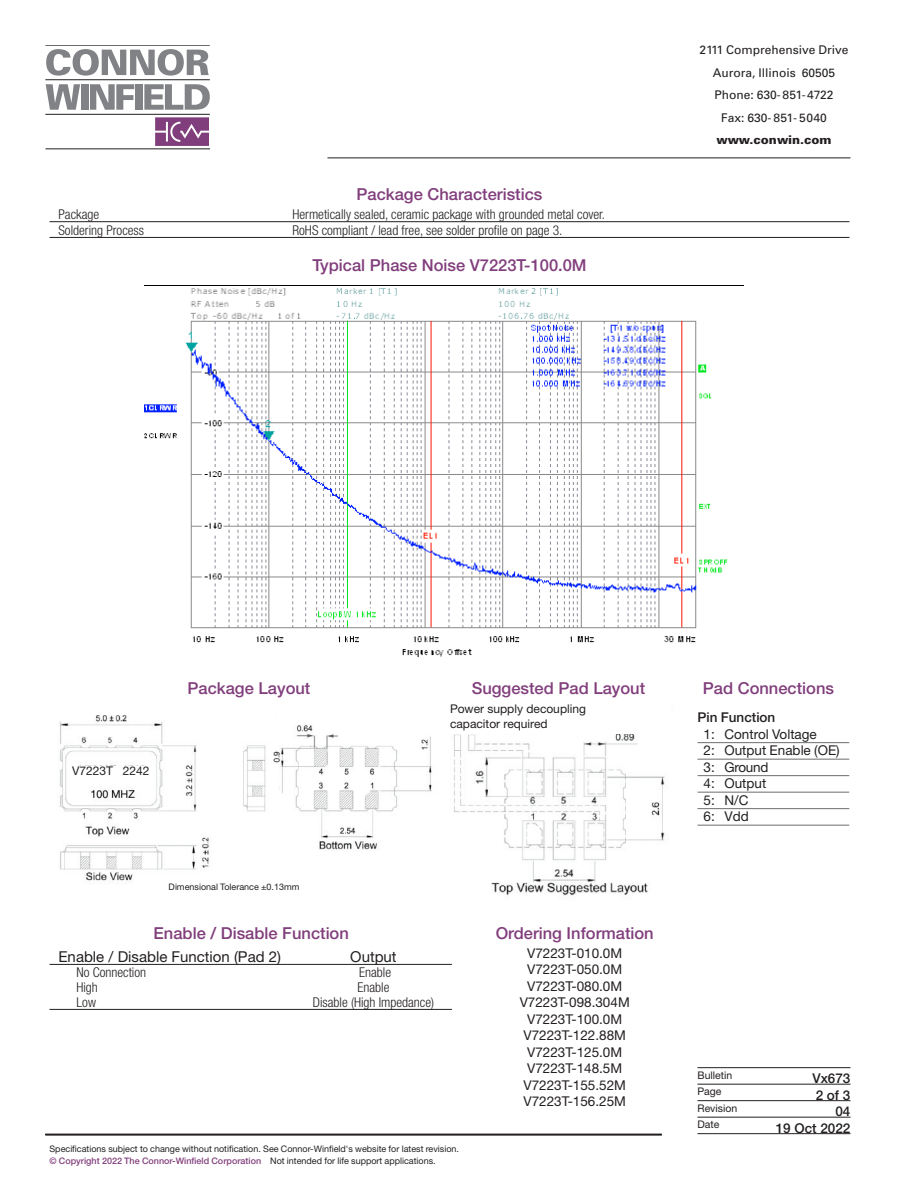
<style>
.page{position:relative;width:918px;height:1188px;background:#fff}
.page>*{position:absolute;margin:0;border:0;box-sizing:border-box;transform-origin:0 0}
.Subhead_2_Centered{font:500 16.5px "Helvetica Neue";color:#813e7c}
.Chart_head{font:15px "Helvetica Neue";color:#231f20}
.Chart{font:300 condensed 13.5px "Helvetica Neue";color:#231f20}
.Body_text_11_15{font:13.5px "Helvetica Neue";color:#231f20}
.Pin_Con__s{font:13.5px "Helvetica Neue";color:#231f20}
.ID_2{font:500 13.5px "Helvetica Neue";color:#231f20}
.Pin_Con_1st_line{font:500 13.5px "Helvetica Neue";color:#231f20}
.t1{font:12px "Univers";color:#231f20}
.Body_text_small{font:12px/15px "Helvetica Neue";color:#231f20}
.t2{font:900 12px "Univers";color:#231f20}
.Body_text_11_15-2{font:12px "Helvetica Neue";color:#231f20}
.ID_1{font:10.5px "Helvetica Neue";color:#231f20}
.Fine_print{font:9px/12px "Helvetica Neue";color:#231f20}
.s1{font-weight:500;color:#813e7c}
</style>
<div class="page">
<hr style="left:45px;top:1134px;width:617px;height:1px;background:#231f20">
<svg style="left:46px;top:49px;width:163px;height:27px"></svg>
<svg style="left:46px;top:84px;width:34px;height:26px"></svg>
<div style="left:81px;top:84px;width:7px;height:26px;background:#808285"></div>
<svg style="left:90px;top:84px;width:44px;height:26px"></svg>
<div style="left:136px;top:84px;width:7px;height:26px;background:#808285"></div>
<svg style="left:144px;top:84px;width:66px;height:26px"></svg>
<hr style="left:45px;top:45px;width:165px;height:1px;background:#231f20">
<hr style="left:45px;top:79px;width:165px;height:1px;background:#231f20">
<hr style="left:45px;top:114px;width:165px;height:1px;background:#231f20">
<svg style="left:155px;top:117px;width:54px;height:29px"></svg>
<hr style="left:46px;top:149px;width:164px;height:1px;background:#231f20">
<hr style="left:327px;top:158px;width:524px;height:1px;background:#231f20">
<hr style="left:45px;top:1135px;width:617px;height:1px;background:#231f20">
<hr style="left:698px;top:1067px;width:152px;height:1px;background:#231f20">
<hr style="left:698px;top:1084px;width:152px;height:1px;background:#231f20">
<hr style="left:698px;top:1100px;width:152px;height:1px;background:#231f20">
<hr style="left:698px;top:1117px;width:152px;height:1px;background:#231f20">
<hr style="left:698px;top:1133px;width:152px;height:1px;background:#231f20">
<hr style="left:50px;top:964px;width:402px;height:1px;background:#231f20">
<hr style="left:50px;top:1009px;width:402px;height:1px;background:#231f20">
<hr style="left:50px;top:221px;width:800px;height:1px;background:#231f20">
<hr style="left:50px;top:237px;width:800px;height:1px;background:#231f20">
<img style="left:144px;top:285px;width:600px;height:372px">
<hr style="left:698px;top:742px;width:151px;height:1px;background:#6c6d70">
<hr style="left:698px;top:759px;width:151px;height:1px;background:#6c6d70">
<hr style="left:698px;top:775px;width:151px;height:1px;background:#6c6d70">
<hr style="left:698px;top:792px;width:151px;height:1px;background:#6c6d70">
<hr style="left:698px;top:808px;width:151px;height:1px;background:#6c6d70">
<hr style="left:698px;top:825px;width:151px;height:1px;background:#6c6d70">
<img style="left:454px;top:734px;width:211px;height:162px">
<img style="left:273px;top:725px;width:159px;height:125px">
<img style="left:60px;top:715px;width:206px;height:166px">
<div style="left:70px;top:766px;width:81px;height:16px;background:#fff"></div>
<p class="Subhead_2_Centered" style="left:357px;top:185px;width:187px">Package Characteristics</p>
<p class="Chart" style="left:58px;top:206px;width:42px">Package</p>
<p class="Chart" style="left:292px;top:206px;width:314px">Hermetically sealed, ceramic package with grounded metal cover.</p>
<p class="Chart" style="left:58px;top:222px;width:87px">Soldering Process</p>
<p class="Chart" style="left:292px;top:222px;width:272px">RoHS compliant / lead free, see solder profile on page 3.</p>
<p class="Subhead_2_Centered" style="left:312px;top:255px;width:276px">Typical Phase Noise V7223T-100.0M</p>
<p class="t1" style="left:699px;top:43px;width:151px">2111 Comprehensive Drive</p>
<p class="t1" style="left:713px;top:65px;width:124px">Aurora, Illinois 60505</p>
<p class="t1" style="left:715px;top:88px;width:120px">Phone: 630-851-4722</p>
<p class="t1" style="left:721px;top:110px;width:107px">Fax: 630- 851- 5040</p>
<p class="t2" style="left:716px;top:132px;width:117px">www.conwin.com</p>
<p class="Body_text_11_15-2" style="left:72px;top:764px;width:79px">V7223T 2242</p>
<p class="Subhead_2_Centered" style="left:188px;top:678px;width:124px">Package Layout</p>
<p class="Subhead_2_Centered" style="left:472px;top:678px;width:175px">Suggested Pad Layout</p>
<p class="Body_text_small" style="left:450px;top:701px;width:138px">Power supply decoupling capacitor required</p>
<p class="Fine_print" style="left:169px;top:880px;width:132px">Dimensional Tolerance ±0.13mm</p>
<p class="Subhead_2_Centered" style="left:154px;top:923px;width:197px">Enable / Disable Function</p>
<p class="Chart_head" style="left:58px;top:947px;width:224px">Enable / Disable Function (Pad 2)</p>
<p class="Chart_head" style="left:350px;top:947px;width:48px">Output</p>
<p class="Chart" style="left:76px;top:964px;width:71px">No Connection</p>
<p class="Chart" style="left:359px;top:964px;width:34px">Enable</p>
<p class="Chart" style="left:76px;top:979px;width:23px">High</p>
<p class="Chart" style="left:357px;top:979px;width:34px">Enable</p>
<p class="Chart" style="left:76px;top:994px;width:21px">Low</p>
<p class="Chart" style="left:313px;top:994px;width:123px">Disable (High Impedance)</p>
<p class="Subhead_2_Centered" style="left:496px;top:923px;width:160px">Ordering Information</p>
<p class="Body_text_11_15" style="left:527px;top:945px;width:97px">V7223T-010.0M</p>
<p class="Body_text_11_15" style="left:527px;top:961px;width:97px">V7223T-050.0M</p>
<p class="Body_text_11_15" style="left:527px;top:978px;width:97px">V7223T-080.0M</p>
<p class="Body_text_11_15" style="left:520px;top:994px;width:112px">V7223T-098.304M</p>
<p class="Body_text_11_15" style="left:527px;top:1011px;width:97px">V7223T-100.0M</p>
<p class="Body_text_11_15" style="left:523px;top:1027px;width:104px">V7223T-122.88M</p>
<p class="Body_text_11_15" style="left:527px;top:1044px;width:97px">V7223T-125.0M</p>
<p class="Body_text_11_15" style="left:527px;top:1060px;width:97px">V7223T-148.5M</p>
<p class="Body_text_11_15" style="left:523px;top:1077px;width:104px">V7223T-155.52M</p>
<p class="Body_text_11_15" style="left:523px;top:1093px;width:104px">V7223T-156.25M</p>
<p class="Fine_print" style="left:50px;top:1143px;width:411px">Specifications subject to change without notification. See Connor-Winfield's website for latest revision. <span class="s1">© Copyright 2022 The Connor-Winfield Corporation</span> Not intended for life support applications.</p>
<p class="Subhead_2_Centered" style="left:703px;top:678px;width:133px">Pad Connections</p>
<p class="Pin_Con_1st_line" style="left:698px;top:709px;width:79px">Pin Function</p>
<p class="Pin_Con__s" style="left:703px;top:726px;width:115px">1: Control Voltage</p>
<p class="Pin_Con__s" style="left:703px;top:742px;width:138px">2: Output Enable (OE)</p>
<p class="Pin_Con__s" style="left:703px;top:759px;width:66px">3: Ground</p>
<p class="Pin_Con__s" style="left:703px;top:775px;width:64px">4: Output</p>
<p class="Pin_Con__s" style="left:703px;top:792px;width:46px">5: N/C</p>
<p class="Pin_Con__s" style="left:703px;top:808px;width:47px">6: Vdd</p>
<p class="ID_1" style="left:698px;top:1069px;width:36px">Bulletin</p>
<p class="ID_2" style="left:812px;top:1070px;width:40px">Vx673</p>
<p class="ID_1" style="left:698px;top:1085px;width:26px">Page</p>
<p class="ID_2" style="left:816px;top:1087px;width:36px">2 of 3</p>
<p class="ID_1" style="left:698px;top:1102px;width:41px">Revision</p>
<p class="ID_2" style="left:835px;top:1103px;width:17px">04</p>
<p class="ID_1" style="left:698px;top:1118px;width:23px">Date</p>
<p class="ID_2" style="left:776px;top:1120px;width:76px">19 Oct 2022</p>
</div>
